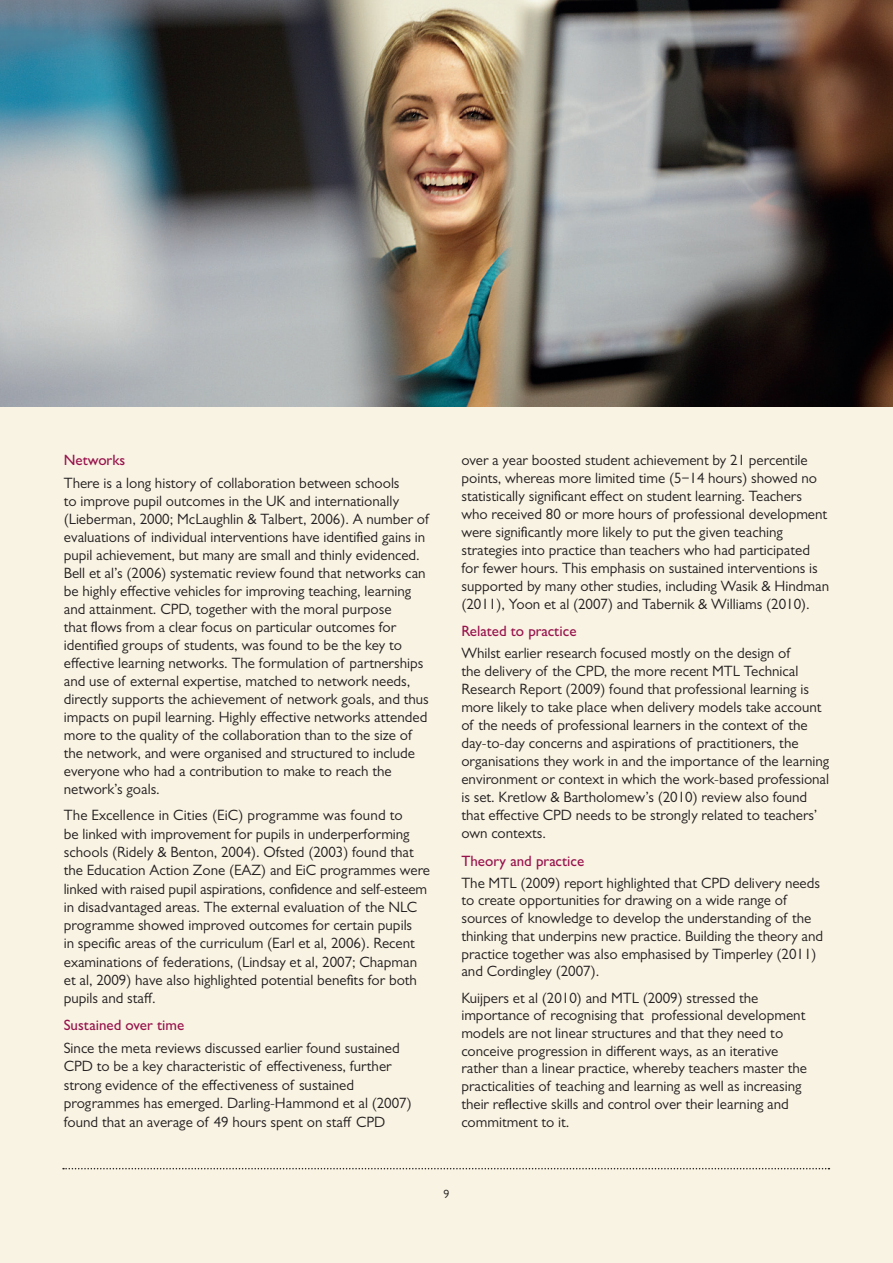
<style>
.page{position:relative;width:893px;height:1263px;background:#f9f3e3}
.page>*{position:absolute;margin:0;border:0;box-sizing:border-box;transform-origin:0 0}
.Body_Text{font:15px/18px "Gill Sans MT Pro";color:#231f20}
.Body_Text-2{font:500 15px "Gill Sans MT Pro";color:#97124c}
.t1{font:12px "Gill Sans MT Pro";color:#231f20}
.s1{font-family:"Myriad Pro"}
</style>
<div class="page">
<svg style="left:63px;top:1168px;width:766px;height:1px"></svg>
<img style="left:0;top:0;width:893px;height:406px">
<p class="Body_Text-2" style="left:64px;top:451px;width:63px">Networks</p>
<p class="Body_Text" style="left:64px;top:473px;width:367px">There is a long history of collaboration between schools<br>to improve pupil outcomes in the UK and internationally (Lieberman, 2000; McLaughlin &amp; Talbert, 2006). A number of evaluations of individual interventions have identified gains in pupil achievement, but many are small and thinly evidenced.<br>Bell et al’s (2006) systematic review found that networks can be highly effective vehicles for improving teaching, learning and attainment. CPD, together with the moral purpose<br>that flows from a clear focus on particular outcomes for identified groups of students, was found to be the key to effective learning networks. The formulation of partnerships and use of external expertise, matched to network needs, directly supports the achievement of network goals, and thus impacts on pupil learning. Highly effective networks attended more to the quality of the collaboration than to the size of the network, and were organised and structured to include everyone who had a contribution to make to reach the network’s goals.</p>
<p class="Body_Text" style="left:64px;top:806px;width:368px">The Excellence in Cities (EiC) programme was found to<br>be linked with improvement for pupils in underperforming schools (Ridely &amp; Benton, 2004). Ofsted (2003) found that the Education Action Zone (EAZ) and EiC programmes were linked with raised pupil aspirations, confidence and self-esteem in disadvantaged areas. The external evaluation of the NLC programme showed improved outcomes for certain pupils<br>in specific areas of the curriculum (Earl et al, 2006). Recent examinations of federations, (Lindsay et al, 2007; Chapman et al, 2009) have also highlighted potential benefits for both pupils and staff.</p>
<p class="Body_Text-2" style="left:64px;top:1016px;width:122px">Sustained over time</p>
<p class="Body_Text" style="left:64px;top:1038px;width:349px;line-height:18.5px">Since the meta reviews discussed earlier found sustained CPD to be a key characteristic of effectiveness, further strong evidence of the effectiveness of sustained programmes has emerged. Darling-Hammond et al (2007) found that an average of 49 hours spent on staff CPD</p>
<p class="Body_Text" style="left:461px;top:451px;width:369px">over a year boosted student achievement by 21 percentile points, whereas more limited time (5<span class="s1">–</span>14 hours) showed no statistically significant effect on student learning. Teachers who received 80 or more hours of professional development were significantly more likely to put the given teaching strategies into practice than teachers who had participated for fewer hours. This emphasis on sustained interventions is supported by many other studies, including Wasik &amp; Hindman (2011), Yoon et al (2007) and Tabernik &amp; Williams (2010).</p>
<p class="Body_Text-2" style="left:461px;top:622px;width:117px">Related to practice</p>
<p class="Body_Text" style="left:461px;top:644px;width:369px">Whilst earlier research focused mostly on the design of<br>the delivery of the CPD, the more recent MTL Technical Research Report (2009) found that professional learning is more likely to take place when delivery models take account of the needs of professional learners in the context of the day-to-day concerns and aspirations of practitioners, the organisations they work in and the importance of the learning environment or context in which the work-based professional is set. Kretlow &amp; Bartholomew’s (2010) review also found that effective CPD needs to be strongly related to teachers’ own contexts.</p>
<p class="Body_Text-2" style="left:461px;top:852px;width:124px">Theory and practice</p>
<p class="Body_Text" style="left:461px;top:874px;width:363px">The MTL (2009) report highlighted that CPD delivery needs to create opportunities for drawing on a wide range of sources of knowledge to develop the understanding of the thinking that underpins new practice. Building the theory and practice together was also emphasised by Timperley (2011) and Cordingley (2007).</p>
<p class="Body_Text" style="left:461px;top:988px;width:347px">Kuijpers et al (2010) and MTL (2009) stressed the importance of recognising that professional development models are not linear structures and that they need to conceive progression in different ways, as an iterative rather than a linear practice, whereby teachers master the practicalities of teaching and learning as well as increasing their reflective skills and control over their learning and commitment to it.</p>
<p class="t1" style="left:443px;top:1187px;width:7px">9</p>
</div>
